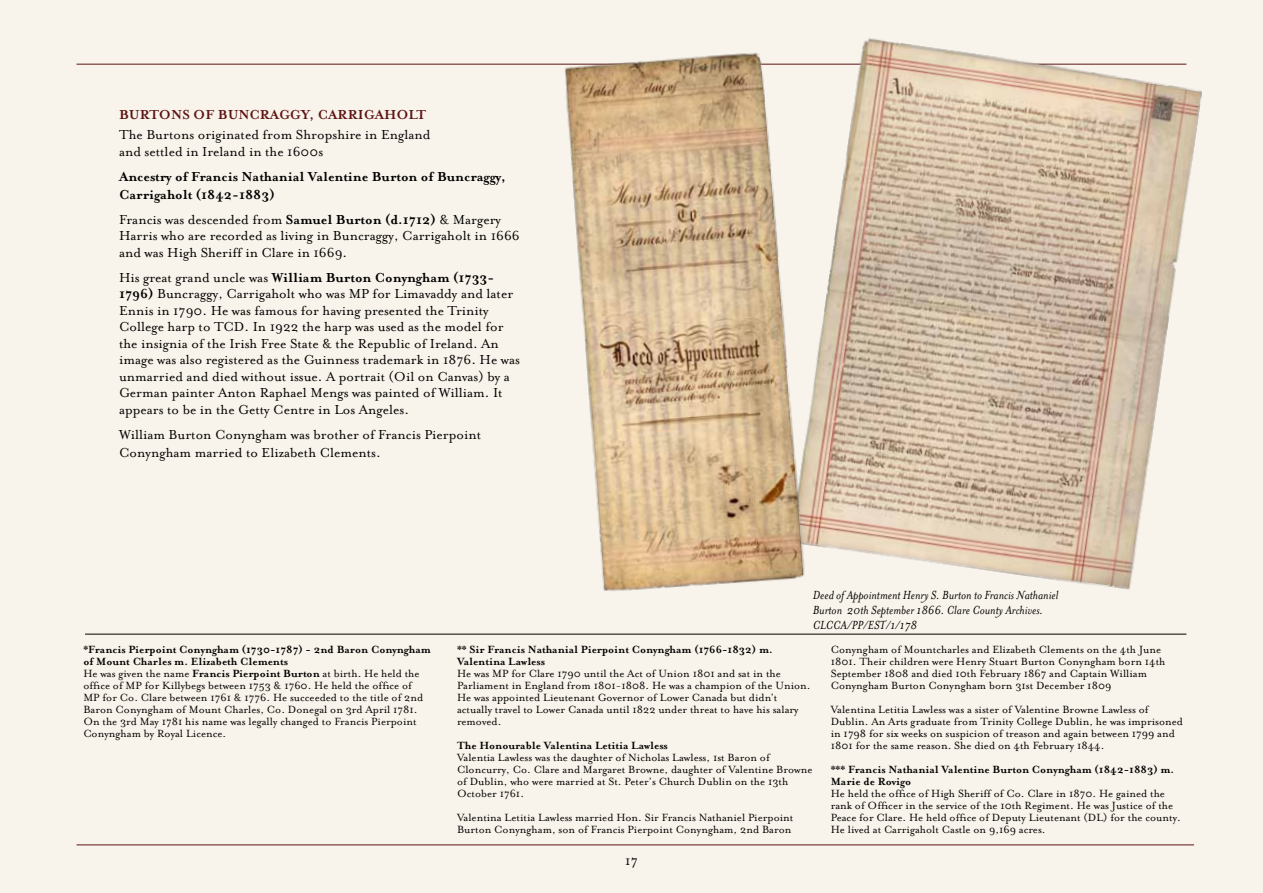
<style>
.page{position:relative;width:1263px;height:893px;background:#f9f4eb}
.page>*{position:absolute;margin:0;border:0;box-sizing:border-box;transform-origin:0 0}
.t1{font:15px/16.5px "Mrs Eaves Roman";color:#000}
.t2{font:700 15px/18px "Mrs Eaves";color:#000}
.t3{font:700 15px "Mrs Eaves";color:#5e1514}
.t4{font:italic 13.5px/15px "Mrs Eaves";color:#000}
.t5{font:12px/12px "Mrs Eaves Roman";color:#000}
.t6{font:700 12px/12px "Mrs Eaves";color:#000}
.s1{font-family:"Mrs Eaves";font-weight:700}
.s2{font-family:"Mrs Eaves Roman";font-weight:400}
</style>
<div class="page">
<hr style="left:77px;top:844px;width:1117px;height:1px;background:#5e1514">
<hr style="left:85px;top:634px;width:1101px;height:1px;background:#000">
<hr style="left:77px;top:64px;width:1109px;height:1px;background:#5e1514">
<img style="left:813px;top:38px;width:389px;height:552px">
<img style="left:560px;top:52px;width:253px;height:539px">
<p class="t3" style="left:119px;top:105px;width:309px">BURTONS OF BUNCRAGGY, CARRIGAHOLT</p>
<p class="t1" style="left:119px;top:127px;width:313px">The Burtons originated from Shropshire in England and settled in Ireland in the 1600s</p>
<p class="t2" style="left:119px;top:168px;width:388px">Ancestry of Francis Nathanial Valentine Burton of Buncraggy,<br>Carrigaholt (1842-1883)</p>
<p class="t1" style="left:119px;top:211px;width:402px">Francis was descended from <span class="s1">Samuel Burton (d.1712)</span> &amp; Margery<br>Harris who are recorded as living in Buncraggy, Carrigaholt in 1666 and was High Sheriff in Clare in 1669.</p>
<p class="t2" style="left:119px;top:269px;width:377px"><span class="s2">His great grand uncle was</span> William Burton Conyngham (1733-</p>
<p class="t1" style="left:119px;top:286px;width:402px"><span class="s1">1796)</span> Buncraggy, Carrigaholt who was MP for Limavaddy and later Ennis in 1790. He was famous for having presented the Trinity College harp to TC D. In 1922 the harp was used as the model for the insignia of the Irish Free State &amp; the Republic of Ireland. An image was also registered as the Guinness trademark in 1876. He was unmarried and died without issue. A portrait (Oil on Canvas) by a German painter Anton Raphael Mengs was painted of William. It appears to be in the Getty Centre in Los Angeles.</p>
<p class="t1" style="left:119px;top:426px;width:364px;line-height:18px">William Burton Conyngham was brother of Francis Pierpoint<br>Conyngham married to Elizabeth Clements.</p>
<p class="t4" style="left:813px;top:587px;width:247px">Deed of Appointment Henry S. Burton to Francis Nathaniel<br>Burton 20th September 1866. Clare County Archives.<br>CLCCA/PP/EST/1/178</p>
<p class="t6" style="left:83px;top:644px;width:349px"><span class="s2">*</span>Francis Pierpoint Conyngham (1730-1787) - 2nd Baron Conyngham of Mount Charles m. Elizabeth Clements</p>
<p class="t5" style="left:83px;top:668px;width:341px">He was given the name <span class="s1">Francis Pierpoint Burton</span> at birth. He held the office of MP for Killybegs between 1753 &amp; 1760. He held the office of MP for Co. Clare between 1761 &amp; 1776. He succeeded to the title of 2nd Baron Conyngham of Mount Charles, Co. Donegal on 3rd April 1781.<br>On the 3rd May 1781 his name was legally changed to Francis Pierpoint Conyngham by Royal Licence.</p>
<p class="t6" style="left:457px;top:644px;width:317px"><span class="s2">**</span> Sir Francis Nathanial Pierpoint Conyngham (1766-1832) m.<br>Valentina Lawless</p>
<p class="t5" style="left:457px;top:668px;width:355px">He was MP for Clare 1790 until the Act of Union 1801 and sat in the Parliament in England from 1801-1808. He was a champion of the Union.<br>He was appointed Lieutenant Governor of Lower Canada but didn’t actually travel to Lower Canada until 1822 under threat to have his salary removed.</p>
<p class="t6" style="left:457px;top:740px;width:212px">The Honourable Valentina Letitia Lawless</p>
<p class="t5" style="left:457px;top:752px;width:357px">Valentia Lawless was the daughter of Nicholas Lawless, 1st Baron of Cloncurry, Co. Clare and Margaret Browne, daughter of Valentine Browne of Dublin, who were married at St. Peter’s Church Dublin on the 13th October 1761.</p>
<p class="t5" style="left:457px;top:812px;width:338px">Valentina Letitia Lawless married Hon. Sir Francis Nathaniel Pierpoint<br>Burton Conyngham, son of Francis Pierpoint Conyngham, 2nd Baron</p>
<p class="t1" style="left:625px;top:852px;width:14px">17</p>
<p class="t5" style="left:831px;top:644px;width:336px">Conyngham of Mountcharles and Elizabeth Clements on the 4th June 1801. Their children were Henry Stuart Burton Conyngham born 14th September 1808 and died 10th February 1867 and Captain William Conyngham Burton Conyngham born 31st December 1809</p>
<p class="t5" style="left:831px;top:704px;width:354px">Valentina Letitia Lawless was a sister of Valentine Browne Lawless of Dublin. An Arts graduate from Trinity College Dublin, he was imprisoned in 1798 for six weeks on suspicion of treason and again between 1799 and 1801 for the same reason. She died on 4th February 1844.</p>
<p class="t6" style="left:831px;top:764px;width:345px"><span class="s2">***</span> Francis Nathanial Valentine Burton Conyngham (1842-1883) m.<br>Marie de Rovigo</p>
<p class="t5" style="left:831px;top:788px;width:352px">He held the office of High Sheriff of Co. Clare in 1870. He gained the rank of Officer in the service of the 10th Regiment. He was Justice of the Peace for Clare. He held office of Deputy Lieutenant (DL) for the county.<br>He lived at Carrigaholt Castle on 9,169 acres.</p>
</div>
